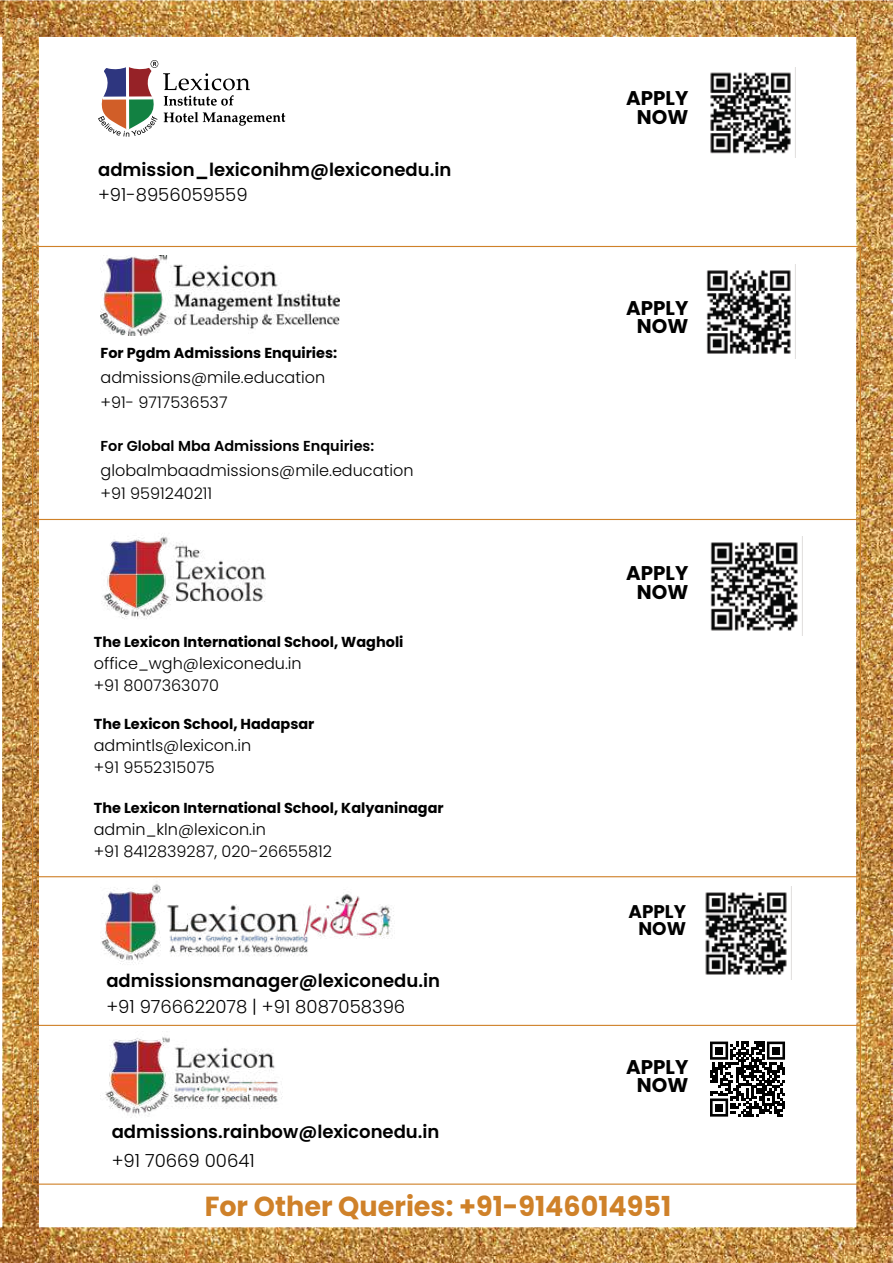
<style>
.page{position:relative;width:893px;height:1263px;background:#fff}
.page>*{position:absolute;margin:0;border:0;box-sizing:border-box;transform-origin:0 0}
.t1{font:700 27.6px "Poppins";color:#cf8129}
.t2{font:700 19.8px/18.5px "Poppins";color:#010101;text-align:center}
.t3{font:700 18.3px/17.1px "Poppins";color:#010101;text-align:center}
.t4{font:600 18px "Poppins";color:#010101}
.t5{font:300 18px "Poppins";color:#010101}
.t6{font:300 16.05px/22px "Poppins";color:#010101}
.t7{font:700 14.4px "Poppins";color:#010101}
.t8{font:600 14.4px "Poppins";color:#010101}
</style>
<div class="page">
<svg style="left:98px;top:60px;width:187px;height:77px"></svg>
<svg style="left:103px;top:96px;width:50px;height:4px"></svg>
<hr style="left:126px;top:67px;width:3px;height:62px;background:#fff">
<img style="left:710px;top:72px;width:81px;height:82px">
<img style="left:0;top:0;width:893px;height:37px">
<img style="left:0;top:1228px;width:893px;height:35px">
<img style="left:856px;top:18px;width:37px;height:315px">
<img style="left:856px;top:333px;width:37px;height:902px">
<img style="left:2px;top:18px;width:37px;height:315px">
<img style="left:2px;top:333px;width:37px;height:902px">
<img style="left:102px;top:536px;width:164px;height:83px">
<img style="left:710px;top:542px;width:88px;height:89px">
<img style="left:84px;top:877px;width:324px;height:87px">
<img style="left:705px;top:892px;width:82px;height:83px">
<img style="left:101px;top:256px;width:239px;height:79px">
<img style="left:706px;top:270px;width:85px;height:84px">
<img style="left:105px;top:1037px;width:178px;height:81px">
<svg style="left:710px;top:1041px;width:75px;height:75px"></svg>
<div style="left:715px;top:1104px;width:8px;height:7px;background:#010101"></div>
<hr style="left:33px;top:519px;width:827px;height:1px;background:#cf8129">
<hr style="left:33px;top:876px;width:827px;height:1px;background:#cf8129">
<hr style="left:33px;top:1025px;width:827px;height:1px;background:#cf8129">
<p class="t4" style="left:98px;top:160px;width:355px">admission_lexiconihm@lexiconedu.in</p>
<p class="t5" style="left:98px;top:184px;width:151px">+91-8956059559</p>
<p class="t7" style="left:101px;top:345px;width:238px">For Pgdm Admissions Enquiries:</p>
<p class="t6" style="left:101px;top:365px;width:226px;line-height:24.9px">admissions@mile.education +91- 9717536537</p>
<p class="t8" style="left:101px;top:438px;width:275px">For Global Mba Admissions Enquiries:</p>
<p class="t6" style="left:101px;top:459px;width:314px;line-height:23.2px">globalmbaadmissions@mile.education +91 9591240211</p>
<p class="t7" style="left:94px;top:633px;width:311px">The Lexicon International School, Wagholi</p>
<p class="t6" style="left:94px;top:652px;width:209px">office_wgh@lexiconedu.in +91 8007363070</p>
<p class="t7" style="left:94px;top:715px;width:222px">The Lexicon School, Hadapsar</p>
<p class="t6" style="left:94px;top:734px;width:159px">admintls@lexicon.in +91 9552315075</p>
<p class="t7" style="left:94px;top:799px;width:351px">The Lexicon International School, Kalyaninagar</p>
<p class="t6" style="left:94px;top:818px;width:240px">admin_kln@lexicon.in<br>+91 8412839287, 020-26655812</p>
<p class="t4" style="left:106px;top:970px;width:335px">admissionsmanager@lexiconedu.in</p>
<p class="t5" style="left:106px;top:996px;width:300px">+91 9766622078 | +91 8087058396</p>
<p class="t4" style="left:112px;top:1121px;width:329px">admissions.rainbow@lexiconedu.in</p>
<p class="t5" style="left:112px;top:1150px;width:144px">+91 70669 00641</p>
<p class="t2" style="left:626px;top:89px;width:64px">APPLY<br>NOW</p>
<p class="t2" style="left:626px;top:299px;width:64px">APPLY<br>NOW</p>
<p class="t2" style="left:626px;top:564px;width:64px">APPLY<br>NOW</p>
<p class="t3" style="left:628px;top:903px;width:59px">APPLY<br>NOW</p>
<p class="t2" style="left:626px;top:1057px;width:64px">APPLY<br>NOW</p>
<h1 class="t1" style="left:205px;top:1190px;width:468px">For Other Queries: +91-9146014951</h1>
</div>
